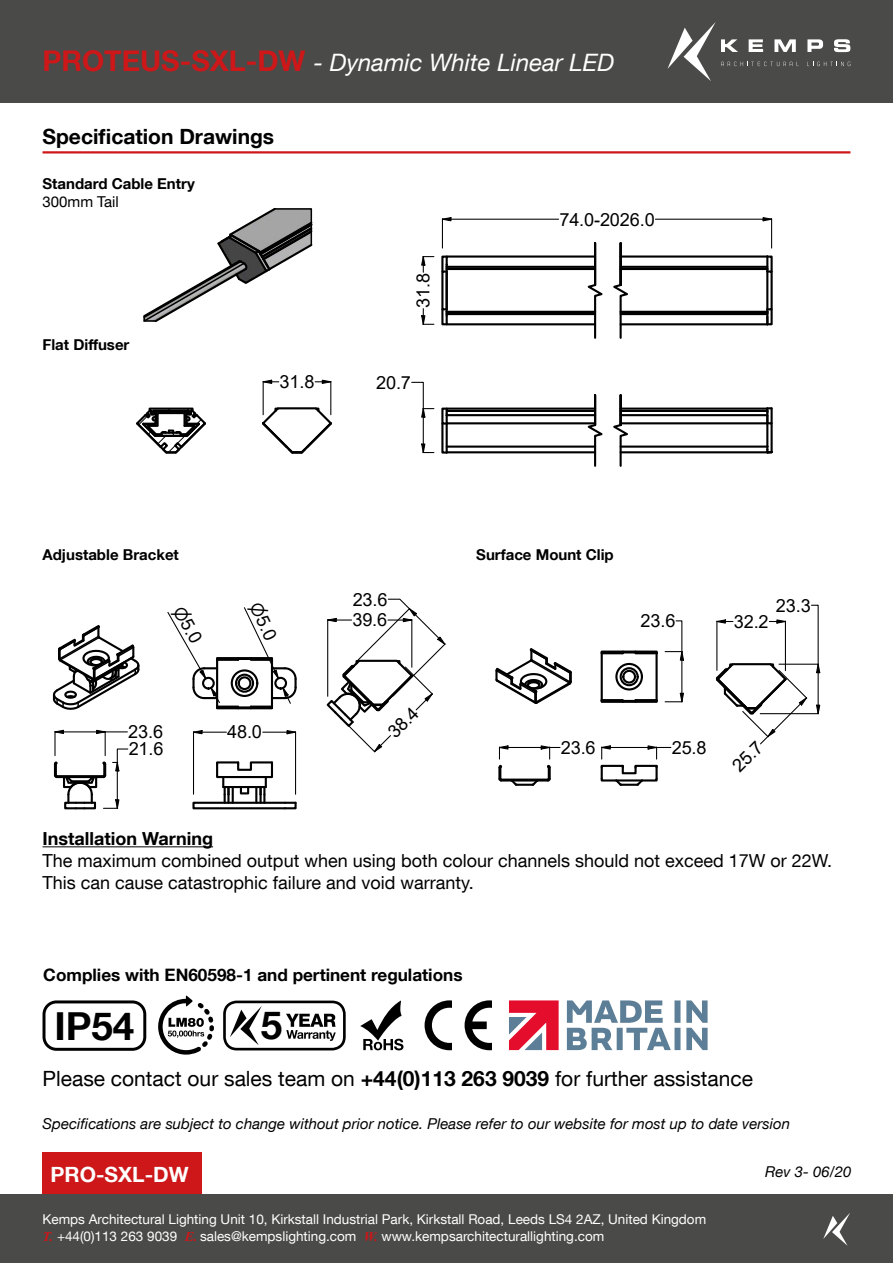
<style>
.page{position:relative;width:893px;height:1263px;background:#fff}
.page>*{position:absolute;margin:0;border:0;box-sizing:border-box;transform-origin:0 0}
.t1{font:700 38.55px "Helvetica Neue LT Com";color:#000}
.t2{font:italic 24px "Helvetica Neue LT Com";color:#fff}
.t3{font:21px "Helvetica Neue LT Com";color:#000}
.t4{font:700 21px "Helvetica Neue LT Com";color:#000}
.t5{font:700 21px "Helvetica Neue LT Com";color:#fff}
.t6{font:18.15px "Arial";letter-spacing:-.015em;color:#000}
.t7{font:18px/21.6px "Helvetica Neue LT Com";color:#000}
.t8{font:700 17.1px "Helvetica Neue LT Com";color:#000}
.t9{font:italic 15px "Helvetica Neue LT Com";color:#000}
.t10{font:700 15px "Helvetica Neue LT Com";color:#000}
.t11{font:15px "Helvetica Neue LT Com";color:#000}
.t12{font:13.5px/16.2px "Helvetica Neue LT Com";color:#fff}
.s1{font-weight:700;font-style:normal;font-size:28.5px;color:#cd1719}
.s2{font-weight:700}
.s3{font-family:"Times New Roman";font-weight:700;font-style:italic;color:#cd1719}
</style>
<div class="page">
<div style="left:43px;top:1152px;width:159px;height:44px;background:#cd1719"></div>
<div style="left:0;top:0;width:893px;height:102px;background:#4a4a49"></div>
<div style="left:0;top:1194px;width:893px;height:69px;background:#4a4a49"></div>
<svg style="left:823px;top:1213px;width:27px;height:33px"></svg>
<svg style="left:807px;top:39px;width:16px;height:13px"></svg>
<svg style="left:834px;top:39px;width:16px;height:13px"></svg>
<svg style="left:667px;top:22px;width:131px;height:59px"></svg>
<svg style="left:807px;top:62px;width:43px;height:4px"></svg>
<hr style="left:43px;top:151px;width:807px;height:2px;background:#cd1719">
<svg style="left:441px;top:394px;width:332px;height:73px"></svg>
<hr style="left:770px;top:408px;width:3px;height:15px;background:#000">
<svg style="left:262px;top:406px;width:70px;height:48px"></svg>
<hr style="left:621px;top:323px;width:146px;height:2px;background:#000">
<hr style="left:621px;top:266px;width:146px;height:2px;background:#000">
<hr style="left:621px;top:313px;width:146px;height:2px;background:#000">
<hr style="left:621px;top:255px;width:146px;height:3px;background:#000">
<hr style="left:621px;top:268px;width:146px;height:2px;background:#000">
<hr style="left:621px;top:311px;width:146px;height:2px;background:#000">
<div style="left:766px;top:270px;width:7px;height:40px;border:2px solid #000"></div>
<svg style="left:765px;top:255px;width:8px;height:19px"></svg>
<svg style="left:765px;top:307px;width:8px;height:19px"></svg>
<svg style="left:136px;top:407px;width:70px;height:47px"></svg>
<svg style="left:143px;top:208px;width:170px;height:114px"></svg>
<svg style="left:192px;top:760px;width:105px;height:50px"></svg>
<div style="left:216px;top:774px;width:57px;height:4px;border:2px solid #000"></div>
<svg style="left:52px;top:625px;width:88px;height:85px"></svg>
<svg style="left:600px;top:698px;width:58px;height:5px"></svg>
<svg style="left:600px;top:650px;width:58px;height:5px"></svg>
<hr style="left:655px;top:653px;width:3px;height:47px;background:#000">
<hr style="left:601px;top:653px;width:2px;height:47px;background:#000">
<div style="left:622px;top:670px;width:14px;height:14px;border:2px solid #000;border-radius:50%"></div>
<div style="left:615px;top:663px;width:28px;height:27px;border:2px solid #000;border-radius:50%"></div>
<div style="left:620px;top:667px;width:19px;height:19px;border:2px solid #000;border-radius:50%"></div>
<svg style="left:495px;top:648px;width:77px;height:56px"></svg>
<hr style="left:655px;top:219px;width:108px;height:1px;background:#000">
<svg style="left:762px;top:217px;width:11px;height:31px"></svg>
<svg style="left:411px;top:381px;width:23px;height:73px"></svg>
<svg style="left:262px;top:379px;width:17px;height:6px"></svg>
<svg style="left:315px;top:379px;width:17px;height:6px"></svg>
<hr style="left:330px;top:381px;width:1px;height:34px;background:#000">
<hr style="left:263px;top:381px;width:1px;height:34px;background:#000">
<svg style="left:421px;top:217px;width:211px;height:122px"></svg>
<hr style="left:681px;top:660px;width:1px;height:33px;background:#000">
<svg style="left:665px;top:692px;width:19px;height:11px"></svg>
<svg style="left:665px;top:620px;width:19px;height:41px"></svg>
<svg style="left:600px;top:745px;width:71px;height:41px"></svg>
<svg style="left:498px;top:745px;width:62px;height:41px"></svg>
<svg style="left:715px;top:604px;width:106px;height:141px"></svg>
<svg style="left:193px;top:730px;width:33px;height:5px"></svg>
<svg style="left:263px;top:730px;width:34px;height:5px"></svg>
<hr style="left:295px;top:732px;width:1px;height:62px;background:#000">
<hr style="left:193px;top:732px;width:1px;height:62px;background:#000">
<svg style="left:53px;top:729px;width:76px;height:81px"></svg>
<svg style="left:326px;top:598px;width:120px;height:155px"></svg>
<svg style="left:360px;top:1000px;width:43px;height:50px"></svg>
<svg style="left:425px;top:1000px;width:27px;height:50px"></svg>
<svg style="left:465px;top:1000px;width:27px;height:50px"></svg>
<svg style="left:158px;top:995px;width:56px;height:59px"></svg>
<svg style="left:223px;top:1000px;width:123px;height:50px"></svg>
<div style="left:43px;top:1000px;width:103px;height:51px;border:3px solid #000;border-radius:12px"></div>
<svg style="left:509px;top:1000px;width:50px;height:50px"></svg>
<svg style="left:567px;top:1000px;width:141px;height:50px"></svg>
<hr style="left:43px;top:846px;width:170px;height:1px;background:#000">
<svg style="left:167px;top:607px;width:130px;height:103px"></svg>
<h2 class="t2" style="left:43px;top:48px;width:573px"><span class="s1">PROTEUS-SXL-DW</span> - Dynamic White Linear LED</h2>
<p class="t4" style="left:43px;top:123px;width:233px">Specification Drawings</p>
<p class="t10" style="left:43px;top:174px;width:154px">Standard Cable Entry</p>
<p class="t11" style="left:43px;top:193px;width:78px">300mm Tail</p>
<p class="t10" style="left:43px;top:335px;width:88px">Flat Diffuser</p>
<p class="t6" style="left:411px;top:308px;width:36px;rotate:-90deg">31.8</p>
<p class="t6" style="left:280px;top:369px;width:36px">31.8</p>
<p class="t6" style="left:376px;top:370px;width:36px">20.7</p>
<p class="t6" style="left:559px;top:207px;width:97px">74.0-2026.0</p>
<p class="t10" style="left:43px;top:545px;width:138px">Adjustable Bracket</p>
<p class="t10" style="left:476px;top:545px;width:139px">Surface Mount Clip</p>
<p class="t6" style="left:353px;top:587px;width:36px">23.6</p>
<p class="t6" style="left:352px;top:607px;width:36px">39.6</p>
<p class="t6" style="left:641px;top:608px;width:36px">23.6</p>
<p class="t6" style="left:734px;top:609px;width:36px">32.2</p>
<p class="t6" style="left:776px;top:593px;width:36px">23.3</p>
<p class="t6" style="left:128px;top:719px;width:36px">23.6</p>
<p class="t6" style="left:227px;top:720px;width:36px">48.0</p>
<p class="t6" style="left:129px;top:736px;width:36px">21.6</p>
<p class="t6" style="left:382px;top:726px;width:36px;rotate:-45deg">38.4</p>
<p class="t6" style="left:561px;top:735px;width:36px">23.6</p>
<p class="t6" style="left:672px;top:735px;width:36px">25.8</p>
<p class="t6" style="left:726px;top:760px;width:36px;rotate:-45deg">25.7</p>
<p class="t7" style="left:43px;top:828px;width:791px"><span class="s2">Installation Warning<br></span>The maximum combined output when using both colour channels should not exceed 17W or 22W.<br>This can cause catastrophic failure and void warranty.</p>
<p class="t8" style="left:43px;top:964px;width:421px">Complies with EN60598-1 and pertinent regulations</p>
<h1 class="t1" style="left:54px;top:1002px;width:82px">IP54</h1>
<h1 class="t1" style="left:261px;top:1000px;width:23px">5</h1>
<p class="t3" style="left:43px;top:1066px;width:712px">Please contact our sales team on <span class="s2">+44(0)113 263 9039</span> for further assistance</p>
<p class="t9" style="left:43px;top:1115px;width:749px">Specifications are subject to change without prior notice. Please refer to our website for most up to date version</p>
<h3 class="t5" style="left:51px;top:1161px;width:140px">PRO-SXL-DW</h3>
<p class="t12" style="left:43px;top:1211px;width:665px">Kemps Architectural Lighting Unit 10, Kirkstall Industrial Park, Kirkstall Road, Leeds LS4 2AZ, United Kingdom<br><span class="s3">T.</span> +44(0)113 263 9039 <span class="s3">E.</span> sales@kempslighting.com <span class="s3">W.</span> www.kempsarchitecturallighting.com</p>
<p class="t9" style="left:765px;top:1162px;width:88px">Rev 3- 06/20</p>
</div>
